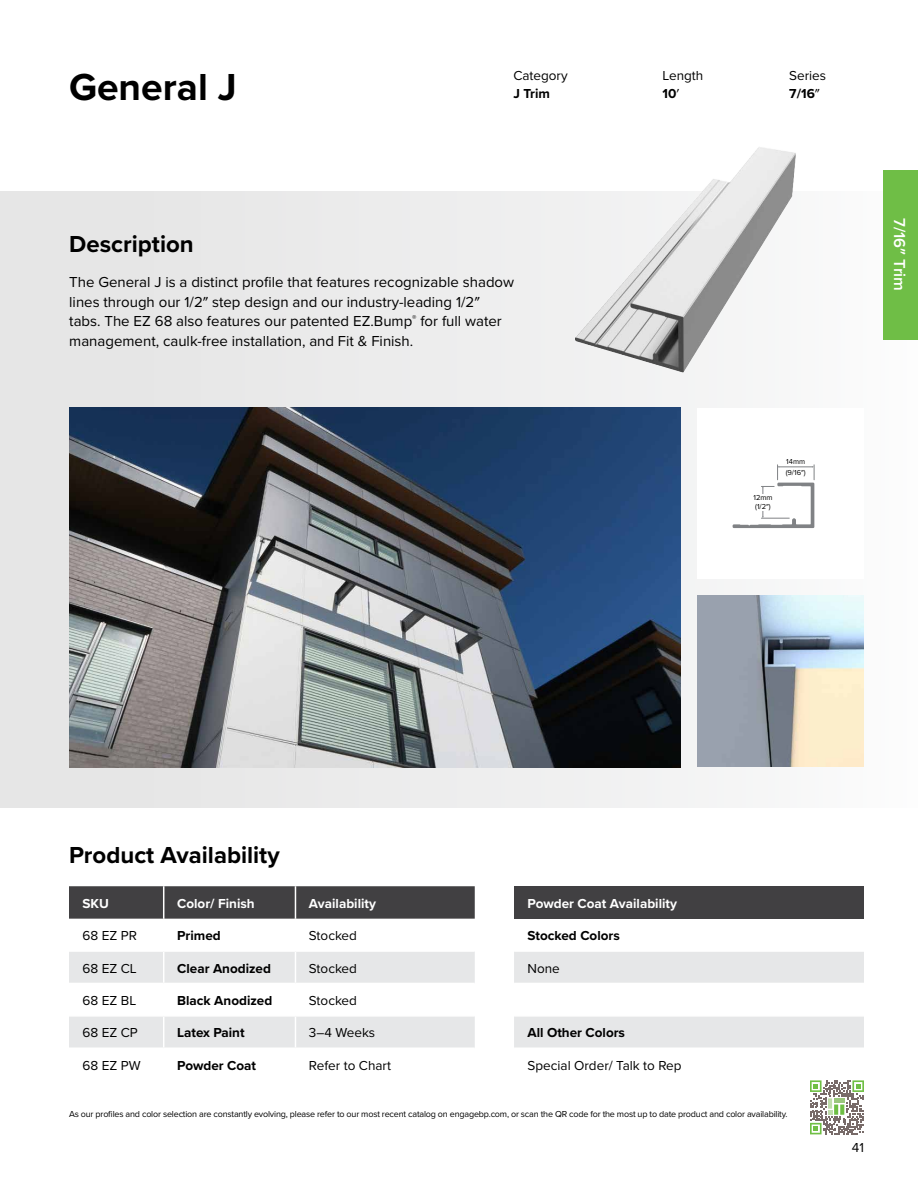
<style>
.page{position:relative;width:918px;height:1188px;background:#fff}
.page>*{position:absolute;margin:0;border:0;box-sizing:border-box;transform-origin:0 0}
.t1{font:700 39px "Proxima Nova";color:#000}
.t2{font:700 24px "Proxima Nova";color:#000}
.t3{font:600 16.5px "Proxima Nova";color:#fff}
.t4{font:15px/19.5px "Proxima Nova";color:#000}
.t5{font:13.5px/18px "Proxima Nova";color:#000}
.t6{font:700 13.5px "Proxima Nova";color:#000}
.t7{font:700 13.5px "Proxima Nova";color:#fff}
.t8{font:9px "Proxima Nova";letter-spacing:-.02em;color:#000}
.t9{font:7.5px/10.5px "Proxima Nova";color:#000}
.s1{font-weight:700}
</style>
<div class="page">
<div style="left:0;top:191px;width:918px;height:616px;background:linear-gradient(to right,#e1e1e1,#f4f5f6)"></div>
<div style="left:698px;top:408px;width:166px;height:170px;background:#fff"></div>
<svg style="left:733px;top:465px;width:82px;height:63px"></svg>
<img style="left:698px;top:595px;width:166px;height:171px">
<img style="left:551px;top:147px;width:267px;height:246px">
<img style="left:69px;top:408px;width:611px;height:359px">
<div style="left:69px;top:886px;width:406px;height:33px;background:#414042"></div>
<svg style="left:69px;top:952px;width:406px;height:96px"></svg>
<hr style="left:69px;top:983px;width:95px;height:1px;background:#fff">
<hr style="left:164px;top:983px;width:131px;height:1px;background:#fff">
<hr style="left:295px;top:983px;width:180px;height:1px;background:#fff">
<hr style="left:69px;top:1015px;width:95px;height:2px;background:#fff">
<hr style="left:164px;top:1015px;width:131px;height:2px;background:#fff">
<hr style="left:295px;top:1015px;width:180px;height:2px;background:#fff">
<hr style="left:163px;top:886px;width:1px;height:33px;background:#fff">
<hr style="left:295px;top:886px;width:1px;height:33px;background:#fff">
<hr style="left:163px;top:952px;width:1px;height:31px;background:#fff">
<hr style="left:295px;top:952px;width:1px;height:31px;background:#fff">
<hr style="left:163px;top:984px;width:1px;height:31px;background:#fff">
<hr style="left:295px;top:984px;width:1px;height:31px;background:#fff">
<hr style="left:163px;top:1017px;width:1px;height:31px;background:#fff">
<hr style="left:295px;top:1017px;width:1px;height:31px;background:#fff">
<div style="left:514px;top:886px;width:350px;height:33px;background:#414042"></div>
<svg style="left:514px;top:952px;width:350px;height:96px"></svg>
<hr style="left:514px;top:983px;width:350px;height:1px;background:#fff">
<hr style="left:514px;top:1015px;width:350px;height:2px;background:#fff">
<div style="left:883px;top:170px;width:35px;height:169px;background:#6fbe46"></div>
<svg style="left:810px;top:1080px;width:54px;height:54px"></svg>
<h1 class="t1" style="left:69px;top:58px;width:169px">General J</h1>
<h2 class="t2" style="left:69px;top:226px;width:126px">Description</h2>
<p class="t5" style="left:513px;top:66px;width:56px">Category</p>
<p class="t6" style="left:513px;top:83px;width:38px">J Trim</p>
<p class="t4" style="left:69px;top:272px;width:446px">The General J is a distinct profile that features recognizable shadow lines through our 1/2″ step design and our industry-leading 1/2″ tabs. The EZ 68 also features our patented EZ.Bump<sup>®</sup> for full water management, caulk-free installation, and Fit &amp; Finish.</p>
<p class="t5" style="left:662px;top:66px;width:42px">Length<br><span class="s1">10</span>′</p>
<p class="t5" style="left:789px;top:66px;width:38px">Series<br><span class="s1">7/16</span>″</p>
<p class="t9" style="left:754px;top:492px;width:21px;line-height:9px">12mm (1/2″)</p>
<p class="t9" style="left:786px;top:456px;width:22px">14mm (9/16″)</p>
<p class="t3" style="left:912px;top:218px;width:74px;rotate:90deg">7/16″ Trim</p>
<h2 class="t2" style="left:69px;top:837px;width:212px">Product Availability</h2>
<p class="t7" style="left:82px;top:893px;width:28px">SKU</p>
<p class="t7" style="left:177px;top:893px;width:79px">Color/ Finish</p>
<p class="t7" style="left:309px;top:893px;width:69px">Availability</p>
<p class="t5" style="left:83px;top:926px;width:56px">68 EZ PR</p>
<p class="t6" style="left:177px;top:926px;width:45px">Primed</p>
<p class="t5" style="left:309px;top:926px;width:50px">Stocked</p>
<p class="t5" style="left:83px;top:958px;width:56px">68 EZ CL</p>
<p class="t6" style="left:177px;top:958px;width:95px">Clear Anodized</p>
<p class="t5" style="left:309px;top:958px;width:50px">Stocked</p>
<p class="t5" style="left:83px;top:991px;width:55px">68 EZ BL</p>
<p class="t6" style="left:177px;top:990px;width:97px">Black Anodized</p>
<p class="t5" style="left:309px;top:991px;width:50px">Stocked</p>
<p class="t5" style="left:83px;top:1023px;width:57px">68 EZ CP</p>
<p class="t6" style="left:177px;top:1023px;width:69px">Latex Paint</p>
<p class="t5" style="left:309px;top:1023px;width:68px">3–4 Weeks</p>
<p class="t5" style="left:83px;top:1056px;width:60px">68 EZ PW</p>
<p class="t6" style="left:177px;top:1055px;width:80px">Powder Coat</p>
<p class="t5" style="left:309px;top:1056px;width:84px">Refer to Chart</p>
<p class="t7" style="left:528px;top:893px;width:151px">Powder Coat Availability</p>
<p class="t6" style="left:528px;top:926px;width:94px">Stocked Colors</p>
<p class="t5" style="left:528px;top:958px;width:34px">None</p>
<p class="t6" style="left:528px;top:1023px;width:99px">All Other Colors</p>
<p class="t5" style="left:528px;top:1056px;width:156px">Special Order/ Talk to Rep</p>
<p class="t8" style="left:69px;top:1108px;width:720px">As our profiles and color selection are constantly evolving, please refer to our most recent catalog on engagebp.com, or scan the QR code for the most up to date product and color availability.</p>
<p class="t5" style="left:852px;top:1138px;width:14px">41</p>
</div>
